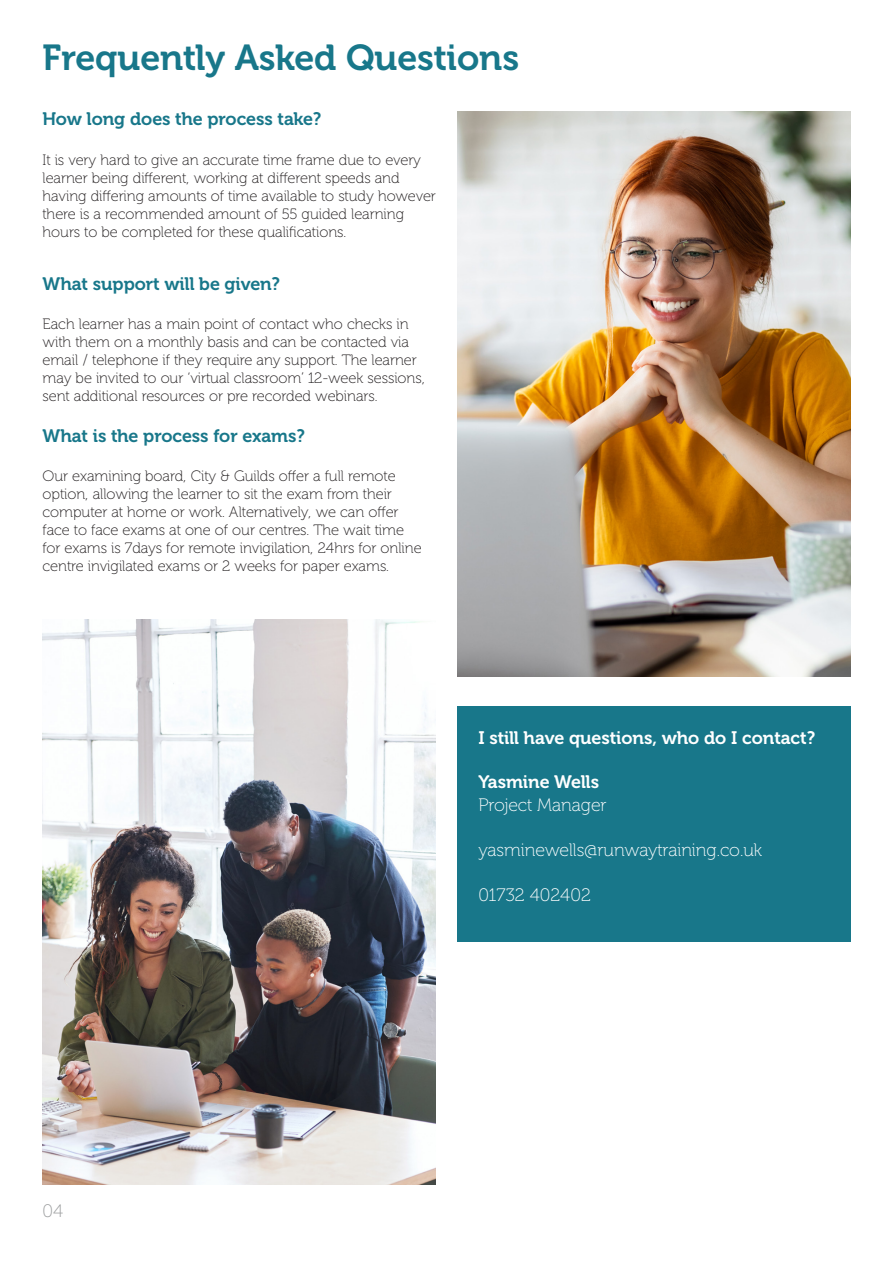
<style>
.page{position:relative;width:893px;height:1263px;background:#fff}
.page>*{position:absolute;margin:0;border:0;box-sizing:border-box;transform-origin:0 0}
.Page_Heading{font:36px "Museo Cyrl 700";color:#18778a}
.Sub_Heading{font:18px "Museo Cyrl 700";color:#18778a}
.Body_Copy{font:18px "Museo Cyrl 100";color:#fff}
.Sub_Heading-2{font:18px "Museo Cyrl 700";color:#fff}
.Body_Copy-2{font:18px "Museo Cyrl 100";color:#9a9c9d}
.Body_Copy-3{font:15px/18px "Museo Cyrl 100";color:#231f20}
</style>
<div class="page">
<div style="left:457px;top:707px;width:393px;height:235px;background:#18778a"></div>
<img style="left:457px;top:112px;width:393px;height:564px">
<img style="left:43px;top:620px;width:393px;height:564px">
<p class="Page_Heading" style="left:43px;top:37px;width:478px">Frequently Asked Questions</p>
<p class="Sub_Heading" style="left:43px;top:109px;width:280px">How long does the process take?</p>
<p class="Body_Copy-3" style="left:43px;top:151px;width:395px">It is very hard to give an accurate time frame due to every learner being different, working at different speeds and having differing amounts of time available to study however there is a recommended amount of 55 guided learning hours to be completed for these qualifications.</p>
<p class="Sub_Heading" style="left:43px;top:274px;width:239px">What support will be given?</p>
<p class="Body_Copy-3" style="left:43px;top:316px;width:384px">Each learner has a main point of contact who checks in with them on a monthly basis and can be contacted via email / telephone if they require any support. The learner may be invited to our ‘virtual classroom’ 12-week sessions, sent additional resources or pre recorded webinars.</p>
<p class="Sub_Heading" style="left:43px;top:425px;width:264px">What is the process for exams?</p>
<p class="Body_Copy-3" style="left:43px;top:467px;width:381px">Our examining board, City &amp; Guilds offer a full remote option, allowing the learner to sit the exam from their computer at home or work. Alternatively, we can offer face to face exams at one of our centres. The wait time for exams is 7days for remote invigilation, 24hrs for online centre invigilated exams or 2 weeks for paper exams.</p>
<p class="Sub_Heading-2" style="left:478px;top:728px;width:338px">I still have questions, who do I contact?</p>
<p class="Sub_Heading-2" style="left:478px;top:772px;width:122px">Yasmine Wells</p>
<p class="Body_Copy" style="left:478px;top:795px;width:129px">Project Manager</p>
<p class="Body_Copy" style="left:478px;top:840px;width:285px">yasminewells@runwaytraining.co.uk</p>
<p class="Body_Copy" style="left:478px;top:885px;width:114px">01732 402402</p>
<p class="Body_Copy-2" style="left:43px;top:1201px;width:22px">04</p>
</div>
